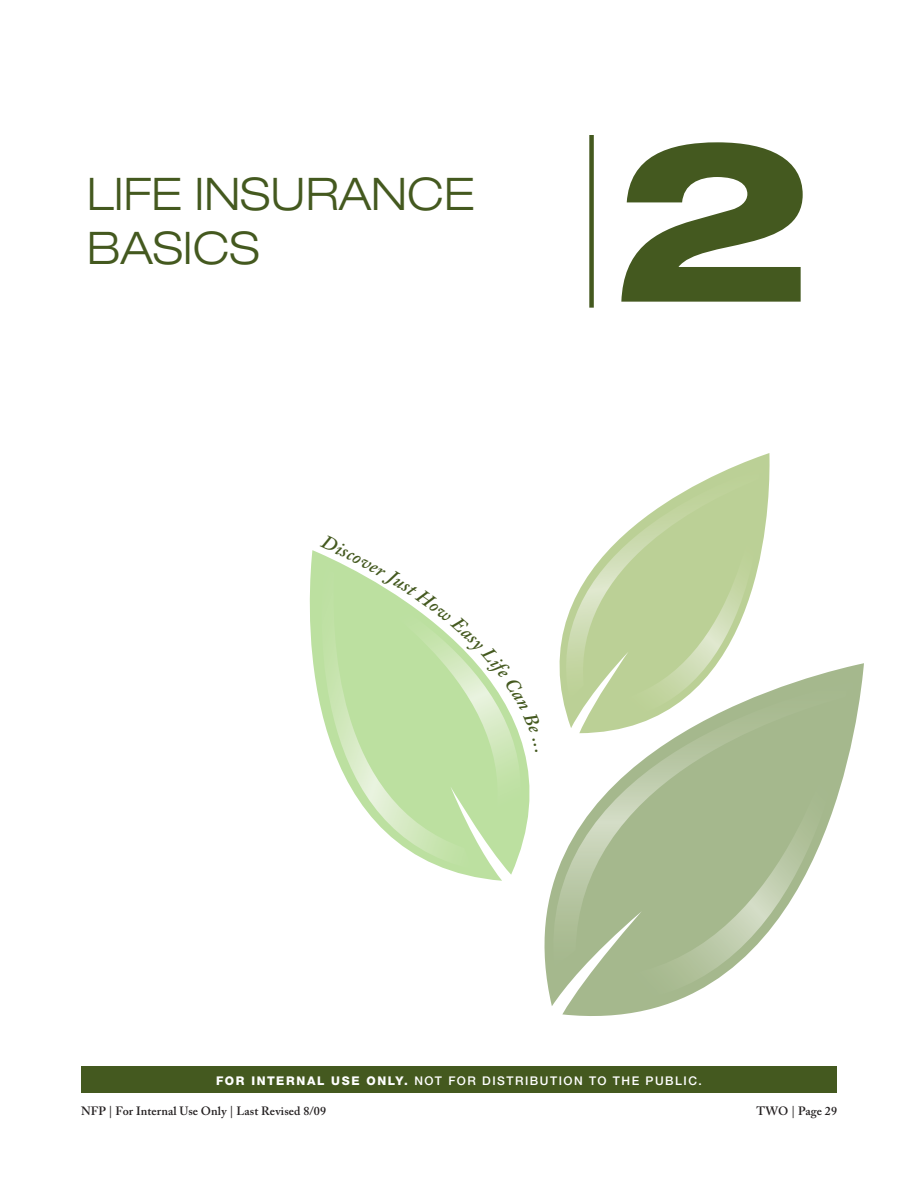
<style>
.page{position:relative;width:918px;height:1188px;background:#fff}
.page>*{position:absolute;margin:0;border:0;box-sizing:border-box;transform-origin:0 0}
.t1{font:800 expanded 225px "Helvetica Neue LT Std";color:#44591f}
.Section_title{font:300 expanded 45px "Helvetica Neue LT Std";color:#44591f}
.t2{font:500 12px "Helvetica Neue";letter-spacing:.125em;color:#fff}
.t3{font:600 12px "Adobe Caslon Pro";letter-spacing:.01em;color:#231f20}
.s1{font-weight:800}
</style>
<div class="page">
<div style="left:589px;top:135px;width:5px;height:173px;background:#44591f"></div>
<svg style="left:545px;top:663px;width:319px;height:353px"></svg>
<svg style="left:544px;top:681px;width:310px;height:286px"></svg>
<svg style="left:582px;top:689px;width:270px;height:327px"></svg>
<svg style="left:309px;top:550px;width:284px;height:331px"></svg>
<svg style="left:312px;top:563px;width:160px;height:306px"></svg>
<svg style="left:329px;top:733px;width:243px;height:123px"></svg>
<svg style="left:540px;top:453px;width:230px;height:280px"></svg>
<svg style="left:540px;top:467px;width:224px;height:233px"></svg>
<svg style="left:593px;top:473px;width:170px;height:250px"></svg>
<div style="left:81px;top:1066px;width:756px;height:28px;background:#44591f"></div>
<svg style="left:320px;top:550px;width:220px;height:202px"></svg>
<p class="Section_title" style="left:87px;top:168px;width:288px">LIFE INSURANC</p>
<p class="Section_title" style="left:444px;top:168px;width:32px">E</p>
<p class="Section_title" style="left:87px;top:222px;width:174px">BASICS</p>
<p class="t1" style="left:614px;top:77px;width:201px">2</p>
<p class="t2" style="left:216px;top:1073px;width:487px"><span class="s1">FOR INTERNAL USE ONLY.</span> NOT FOR DISTRIBUTION TO THE PUBLIC.</p>
<p class="t3" style="left:81px;top:1103px;width:247px">NFP | For Internal Use Only | Last Revised 8/09</p>
<p class="t3" style="left:756px;top:1103px;width:82px">TWO | Page 29</p>
</div>
